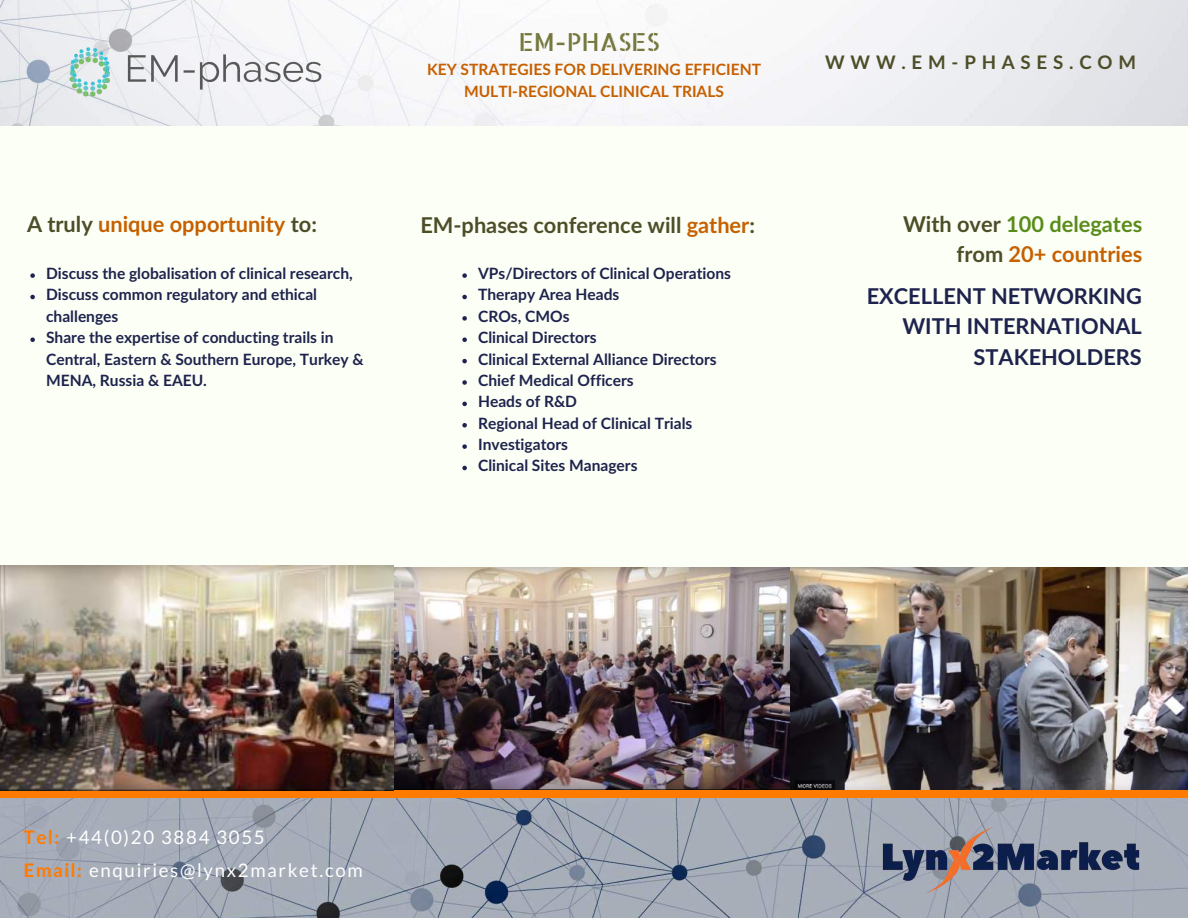
<style>
.page{position:relative;width:1188px;height:918px;background:#fff}
.page>*{position:absolute;margin:0;border:0;box-sizing:border-box;transform-origin:0 0}
.t1{font:24.9px "Allerta Stencil";color:#76783e}
.t2{font:700 21.75px/30.3px "Lato";color:#4d4e28;text-align:right}
.t3{font:700 21.75px/30.3px "Lato";color:#1e234d;text-align:right}
.t4{font:700 21.75px "Lato";color:#c66000}
.t5{font:18.75px/32.7px "Lato";letter-spacing:.09em;color:#fff}
.t6{font:700 18.75px "Lato";letter-spacing:.31em;color:#4d4e28}
.t7{font:700 15.6px/21.3px "Lato";color:#1e234d}
.t8{font:700 15.6px/21.3px "Lato";color:#c66000;text-align:center}
.s1{color:#4d4e28}
.s2{color:#c66000}
.s3{color:#598c1a}
.s4{font-weight:700;color:#ff7b00}
</style>
<div class="page">
<img style="left:0;top:0;width:1188px;height:918px">
<div style="left:0;top:126px;width:1188px;height:666px;background:#fcfff6"></div>
<div style="left:0;top:790px;width:42px;height:8px;background:#ff7b00"></div>
<div style="left:1170px;top:790px;width:18px;height:8px;background:#ff7b00"></div>
<div style="left:40px;top:790px;width:317px;height:8px;background:#ff7b00"></div>
<div style="left:356px;top:790px;width:317px;height:8px;background:#ff7b00"></div>
<div style="left:672px;top:790px;width:317px;height:8px;background:#ff7b00"></div>
<div style="left:988px;top:790px;width:183px;height:8px;background:#ff7b00"></div>
<svg style="left:462px;top:273px;width:5px;height:5px"></svg>
<svg style="left:462px;top:295px;width:5px;height:4px"></svg>
<svg style="left:462px;top:316px;width:5px;height:5px"></svg>
<svg style="left:462px;top:338px;width:5px;height:4px"></svg>
<svg style="left:462px;top:359px;width:5px;height:4px"></svg>
<svg style="left:462px;top:380px;width:5px;height:5px"></svg>
<svg style="left:462px;top:402px;width:5px;height:4px"></svg>
<svg style="left:462px;top:423px;width:5px;height:5px"></svg>
<svg style="left:462px;top:444px;width:5px;height:5px"></svg>
<svg style="left:462px;top:466px;width:5px;height:4px"></svg>
<svg style="left:30px;top:273px;width:5px;height:5px"></svg>
<svg style="left:30px;top:295px;width:5px;height:4px"></svg>
<svg style="left:30px;top:338px;width:5px;height:4px"></svg>
<img style="left:881px;top:825px;width:261px;height:71px">
<img style="left:68px;top:45px;width:256px;height:54px">
<img style="left:0;top:566px;width:1188px;height:225px">
<h1 class="t1" style="left:519px;top:25px;width:143px">EM-PHASES</h1>
<p class="t8" style="left:427px;top:59px;width:335px">KEY STRATEGIES FOR DELIVERING EFFICIENT<br>MULTI-REGIONAL CLINICAL TRIALS</p>
<h2 class="t4" style="left:27px;top:210px;width:291px"><span class="s1">A truly</span> unique opportunity <span class="s1">to:</span></h2>
<h2 class="t2" style="left:420px;top:209px;width:336px">EM-phases conference will <span class="s2">gather</span>:</h2>
<p class="t7" style="left:46px;top:262px;width:319px">Discuss the globalisation of clinical research, Discuss common regulatory and ethical challenges<br>Share the expertise of conducting trails in Central, Eastern &amp; Southern Europe, Turkey &amp; MENA, Russia &amp; EAEU.</p>
<p class="t7" style="left:478px;top:262px;width:254px">VPs/Directors of Clinical Operations<br>Therapy Area Heads<br>CROs, CMOs<br>Clinical Directors<br>Clinical External Alliance Directors<br>Chief Medical Officers<br>Heads of R&amp;D<br>Regional Head of Clinical Trials<br>Investigators<br>Clinical Sites Managers</p>
<p class="t6" style="left:825px;top:50px;width:312px">WWW.EM-PHASES.COM</p>
<h2 class="t2" style="left:903px;top:208px;width:241px">With over <span class="s3">100 delegates </span>from <span class="s2">20+ countries</span></h2>
<h2 class="t3" style="left:867px;top:280px;width:277px">EXCELLENT NETWORKING<br>WITH INTERNATIONAL<br>STAKEHOLDERS</h2>
<p class="t5" style="left:24px;top:821px;width:341px"><span class="s4">Tel:</span> +44(0)20 3884 3055<br><span class="s4">Email:</span> enquiries@lynx2market.com</p>
</div>
